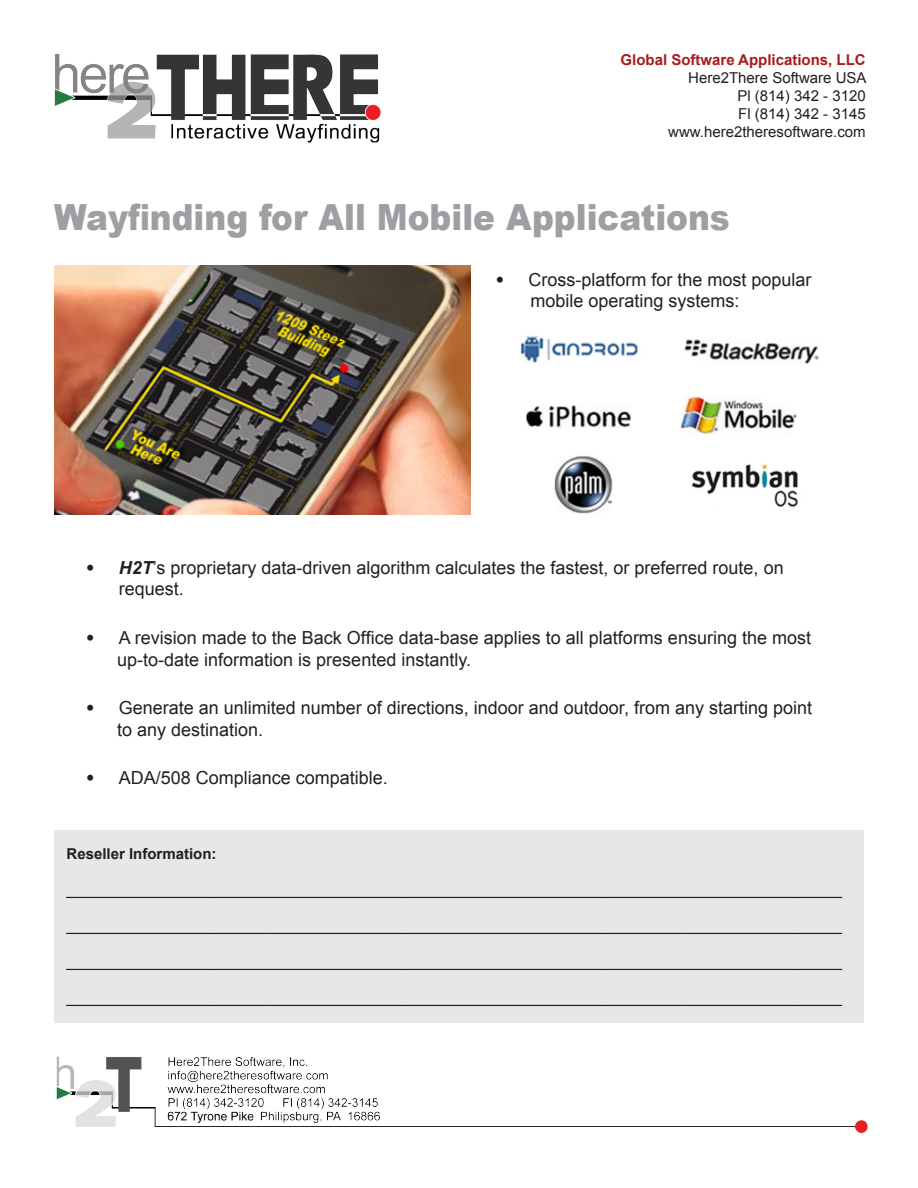
<style>
.page{position:relative;width:918px;height:1188px;background:#fff}
.page>*{position:absolute;margin:0;border:0;box-sizing:border-box;transform-origin:0 0}
.t1{font:900 36px "Arial";color:#9d9fa2;scale:.91 1}
.t2{font:18px/21.6px "Arial";color:#231f20}
.t3{font:15px "Arial";color:#231f20}
.t4{font:700 15px "Arial";color:#a61c1f}
.t5{font:700 15px "Arial";color:#231f20}
.s1{font-weight:900}
.s2{font-weight:700;font-style:italic}
</style>
<div class="page">
<img style="left:56px;top:1056px;width:812px;height:77px">
<img style="left:54px;top:54px;width:327px;height:89px">
<img style="left:54px;top:266px;width:417px;height:248px">
<div style="left:54px;top:830px;width:810px;height:193px;background:#e6e7e9"></div>
<img style="left:520px;top:335px;width:118px;height:28px">
<img style="left:684px;top:339px;width:135px;height:25px">
<img style="left:526px;top:405px;width:105px;height:23px">
<img style="left:680px;top:396px;width:117px;height:38px">
<img style="left:554px;top:456px;width:59px;height:58px">
<img style="left:691px;top:464px;width:107px;height:43px">
<p class="t4" style="left:621px;top:50px;width:247px">Global Software Applications, LLC</p>
<p class="t3" style="left:688px;top:68px;width:180px">Here2There Software USA</p>
<p class="t3" style="left:737px;top:86px;width:130px">Pl (814) 342 - 3120</p>
<p class="t3" style="left:738px;top:104px;width:129px">Fl (814) 342 - 3145</p>
<p class="t3" style="left:668px;top:122px;width:199px">www.here2theresoftware.com</p>
<p class="t1" style="left:54px;top:191px;width:744px">Wayfinding for All Mobile Applications</p>
<p class="t2" style="left:496px;top:269px;width:318px"><span class="s1">•</span> Cross-platform for the most popular</p>
<p class="t2" style="left:531px;top:290px;width:211px">mobile operating systems:</p>
<p class="t2" style="left:86px;top:557px;width:699px"><span class="s1">•</span> <span class="s2">H2T</span>’s proprietary data-driven algorithm calculates the fastest, or preferred route, on</p>
<p class="t2" style="left:119px;top:578px;width:67px">request.</p>
<p class="t2" style="left:117px;top:627px;width:695px;text-indent:-32px"><span class="s1">•</span> A revision made to the Back Office data-base applies to all platforms ensuring the most up-to-date information is presented instantly.</p>
<p class="t2" style="left:117px;top:697px;width:696px;text-indent:-32px"><span class="s1">•</span> Generate an unlimited number of directions, indoor and outdoor, from any starting point to any destination.</p>
<p class="t2" style="left:86px;top:767px;width:304px"><span class="s1">•</span> ADA/508 Compliance compatible.</p>
<p class="t5" style="left:67px;top:844px;width:152px">Reseller Information:</p>
<p class="t3" style="left:67px;top:880px;width:777px">_____________________________________________________________________________________________</p>
<p class="t3" style="left:67px;top:916px;width:777px">_____________________________________________________________________________________________</p>
<p class="t3" style="left:67px;top:952px;width:777px">_____________________________________________________________________________________________</p>
<p class="t3" style="left:67px;top:988px;width:777px">_____________________________________________________________________________________________</p>
</div>
